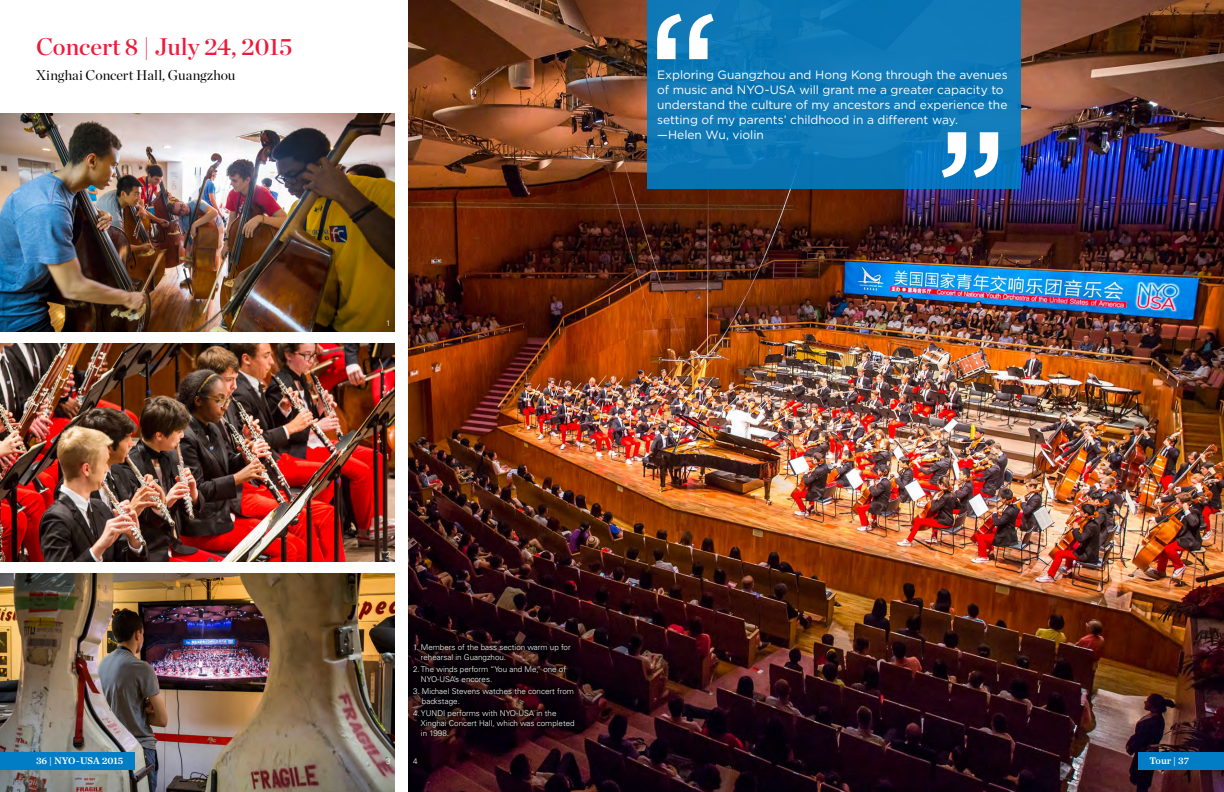
<style>
.page{position:relative;width:1224px;height:792px;background:#fff}
.page>*{position:absolute;margin:0;border:0;box-sizing:border-box;transform-origin:0 0}
.t1{font:24px "Chronicle Display Semi";color:#ed1a3b}
.t2{font:14px "Chronicle Display";color:#000}
.t3{font:12px/15px "Gotham";letter-spacing:-.005em;color:#fff}
.t4{font:10px "Chronicle Text G1 Semi";color:#fff}
.t5{font:300 8px/10px "Univers LT Std";color:#fff}
</style>
<div class="page">
<img style="left:0;top:113px;width:395px;height:218px">
<img style="left:0;top:343px;width:395px;height:219px">
<img style="left:0;top:574px;width:395px;height:218px">
<img style="left:409px;top:0;width:815px;height:792px">
<div style="left:648px;top:0;width:373px;height:189px;background:#0e79b7"></div>
<svg style="left:657px;top:14px;width:57px;height:45px"></svg>
<svg style="left:942px;top:132px;width:56px;height:46px"></svg>
<div style="left:408px;top:638px;width:172px;height:103px;background:#000;opacity:.75"></div>
<div style="left:1139px;top:752px;width:85px;height:18px;background:#007dc5"></div>
<div style="left:0;top:752px;width:135px;height:18px;background:#007dc5"></div>
<h1 class="t1" style="left:36px;top:28px;width:258px">Concert 8 | July 24, 2015</h1>
<h2 class="t2" style="left:36px;top:65px;width:201px">Xinghai Concert Hall, Guangzhou</h2>
<p class="t3" style="left:657px;top:67px;width:352px">Exploring Guangzhou and Hong Kong through the avenues of music and NYO-USA will grant me a greater capacity to understand the culture of my ancestors and experience the setting of my parents’ childhood in a different way.<br>—Helen Wu, violin</p>
<p class="t5" style="left:386px;top:318px;width:6px">1</p>
<p class="t5" style="left:386px;top:549px;width:6px">2</p>
<p class="t5" style="left:421px;top:642px;width:151px;text-indent:-8px">1. Members of the bass section warm up for rehearsal in Guangzhou.</p>
<p class="t5" style="left:421px;top:664px;width:147px;text-indent:-8px">2. The winds perform “You and Me,” one of<br>NYO-USA’s encores.</p>
<p class="t5" style="left:422px;top:686px;width:154px;text-indent:-9px">3. Michael Stevens watches the concert from backstage.</p>
<p class="t5" style="left:421px;top:708px;width:155px;text-indent:-8px">4. YUNDI performs with NYO-USA in the<br>Xinghai Concert Hall, which was completed in 1998.</p>
<p class="t4" style="left:36px;top:753px;width:89px">36 | NYO-USA 2015</p>
<p class="t4" style="left:1149px;top:753px;width:41px">Tour | 37</p>
<p class="t5" style="left:386px;top:756px;width:6px">3</p>
<p class="t5" style="left:413px;top:756px;width:6px">4</p>
</div>
